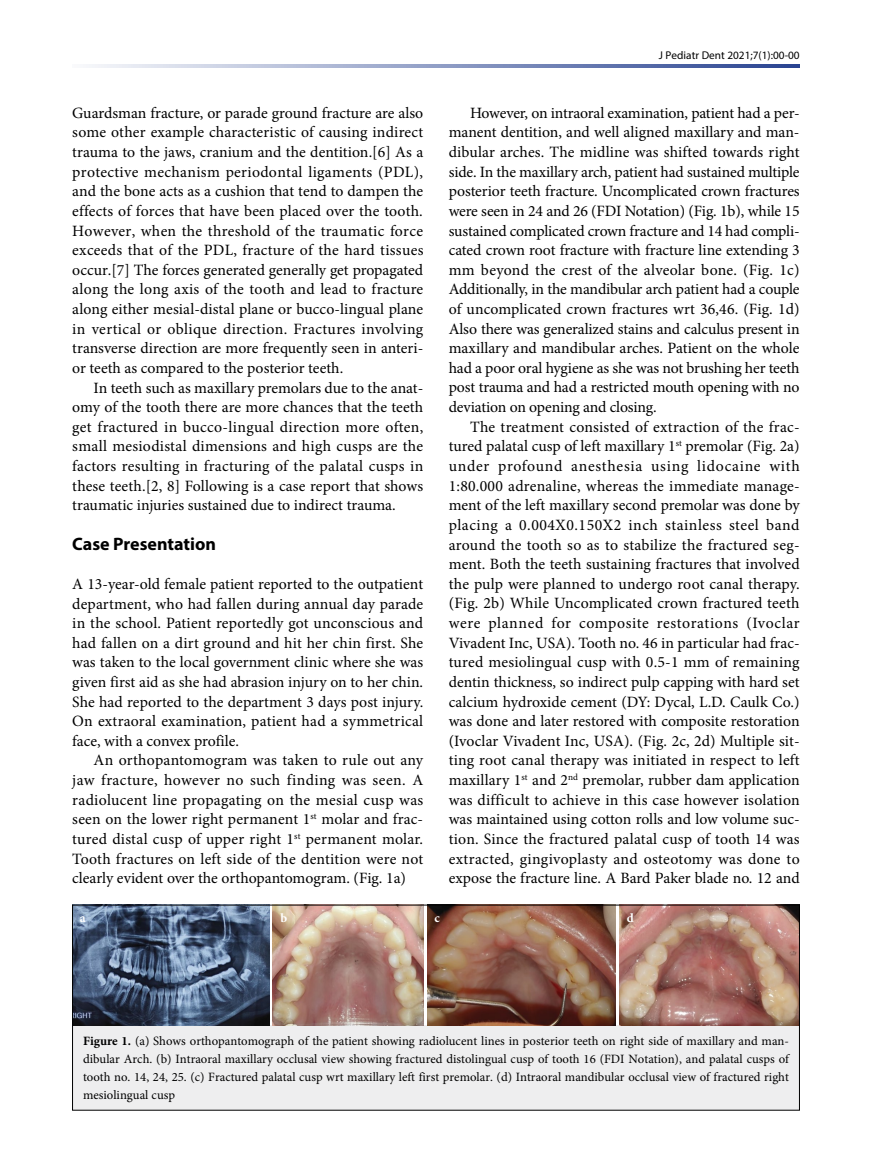
<style>
.page{position:relative;width:872px;height:1170px;background:#fff}
.page>*{position:absolute;margin:0;border:0;box-sizing:border-box;transform-origin:0 0}
.t1{font:700 18px "Myriad Pro";color:#000}
.t2{font:15.75px/19.6px "Minion Pro";color:#000;text-align:justify}
.t3{font:12.75px/18px "Minion Pro";color:#000;text-align:justify}
.t4{font:700 12.75px "Minion Pro";color:#fff}
.t5{font:11.25px "Myriad Pro";color:#000}
.s1{font-weight:700}
</style>
<div class="page">
<svg style="left:89px;top:64px;width:710px;height:4px;background:#8e9cc4"></svg>
<div style="left:72px;top:1025px;width:727px;height:85px;background:#eeeeef"></div>
<img style="left:74px;top:906px;width:195px;height:119px">
<img style="left:273px;top:906px;width:150px;height:119px">
<img style="left:427px;top:906px;width:188px;height:119px">
<img style="left:619px;top:906px;width:178px;height:119px">
<p class="t2" style="left:72px;top:103px;width:353px">Guardsman fracture, or parade ground fracture are also some other example characteristic of causing indirect trauma to the jaws, cranium and the dentition.[6] As a protective mechanism periodontal ligaments (PDL), and the bone acts as a cushion that tend to dampen the effects of forces that have been placed over the tooth.<br>However, when the threshold of the traumatic force exceeds that of the PDL, fracture of the hard tissues occur.[7] The forces generated generally get propagated along the long axis of the tooth and lead to fracture along either mesial-distal plane or bucco-lingual plane in vertical or oblique direction. Fractures involving transverse direction are more frequently seen in anteri&shy;or teeth as compared to the posterior teeth.</p>
<p class="t2" style="left:72px;top:377px;width:352px;text-indent:21px">In teeth such as maxillary premolars due to the anat&shy;omy of the tooth there are more chances that the teeth get fractured in bucco-lingual direction more often, small mesiodistal dimensions and high cusps are the factors resulting in fracturing of the palatal cusps in these teeth.[2, 8] Following is a case report that shows traumatic injuries sustained due to indirect trauma.</p>
<p class="t1" style="left:72px;top:531px;width:145px">Case Presentation</p>
<p class="t2" style="left:72px;top:574px;width:352px">A 13-year-old female patient reported to the outpatient department, who had fallen during annual day parade in the school. Patient reportedly got unconscious and had fallen on a dirt ground and hit her chin first. She was taken to the local government clinic where she was given first aid as she had abrasion injury on to her chin.<br>She had reported to the department 3 days post injury.<br>On extraoral examination, patient had a symmetrical face, with a convex profile.</p>
<p class="t2" style="left:72px;top:750px;width:352px;text-indent:21px">An orthopantomogram was taken to rule out any jaw fracture, however no such finding was seen. A radiolucent line propagating on the mesial cusp was seen on the lower right permanent 1<sup>st</sup> molar and frac&shy;tured distal cusp of upper right 1<sup>st</sup> permanent molar.<br>Tooth fractures on left side of the dentition were not clearly evident over the orthopantomogram. (Fig. 1a)</p>
<p class="t5" style="left:659px;top:49px;width:142px">J Pediatr Dent 2021;7(1):00-00</p>
<p class="t2" style="left:449px;top:103px;width:352px;text-indent:21px">However, on intraoral examination, patient had a per&shy;manent dentition, and well aligned maxillary and man&shy;dibular arches. The midline was shifted towards right side. In the maxillary arch, patient had sustained multiple posterior teeth fracture. Uncomplicated crown fractures were seen in 24 and 26 (FDI Notation) (Fig. 1b), while 15 sustained complicated crown fracture and 14 had compli&shy;cated crown root fracture with fracture line extending 3 mm beyond the crest of the alveolar bone. (Fig. 1c)<br>Additionally, in the mandibular arch patient had a couple of uncomplicated crown fractures wrt 36,46. (Fig. 1d)<br>Also there was generalized stains and calculus present in maxillary and mandibular arches. Patient on the whole had a poor oral hygiene as she was not brushing her teeth post trauma and had a restricted mouth opening with no deviation on opening and closing.</p>
<p class="t2" style="left:449px;top:417px;width:352px;text-indent:21px">The treatment consisted of extraction of the frac&shy;tured palatal cusp of left maxillary 1<sup>st</sup> premolar (Fig. 2a) under profound anesthesia using lidocaine with 1:80.000 adrenaline, whereas the immediate manage&shy;ment of the left maxillary second premolar was done by placing a 0.004X0.150X2 inch stainless steel band around the tooth so as to stabilize the fractured seg&shy;ment. Both the teeth sustaining fractures that involved the pulp were planned to undergo root canal therapy. (Fig. 2b) While Uncomplicated crown fractured teeth were planned for composite restorations (Ivoclar Vivadent Inc, USA). Tooth no. 46 in particular had frac&shy;tured mesiolingual cusp with 0.5-1 mm of remaining dentin thickness, so indirect pulp capping with hard set calcium hydroxide cement (DY: Dycal, L.D. Caulk Co.) was done and later restored with composite restoration (Ivoclar Vivadent Inc, USA). (Fig. 2c, 2d) Multiple sit&shy;ting root canal therapy was initiated in respect to left maxillary 1<sup>st</sup> and 2<sup>nd</sup> premolar, rubber dam application was difficult to achieve in this case however isolation was maintained using cotton rolls and low volume suc&shy;tion. Since the fractured palatal cusp of tooth 14 was extracted, gingivoplasty and osteotomy was done to expose the fracture line. A Bard Paker blade no. 12 and</p>
<p class="t4" style="left:80px;top:908px;width:7px">a</p>
<p class="t4" style="left:280px;top:908px;width:8px">b</p>
<p class="t4" style="left:434px;top:908px;width:7px">c</p>
<p class="t4" style="left:627px;top:908px;width:8px">d</p>
<p class="t3" style="left:83px;top:1032px;width:707px"><span class="s1">Figure 1.</span> (a) Shows orthopantomograph of the patient showing radiolucent lines in posterior teeth on right side of maxillary and man&shy;dibular Arch. (b) Intraoral maxillary occlusal view showing fractured distolingual cusp of tooth 16 (FDI Notation), and palatal cusps of tooth no. 14, 24, 25. (c) Fractured palatal cusp wrt maxillary left first premolar. (d) Intraoral mandibular occlusal view of fractured right mesiolingual cusp</p>
</div>
